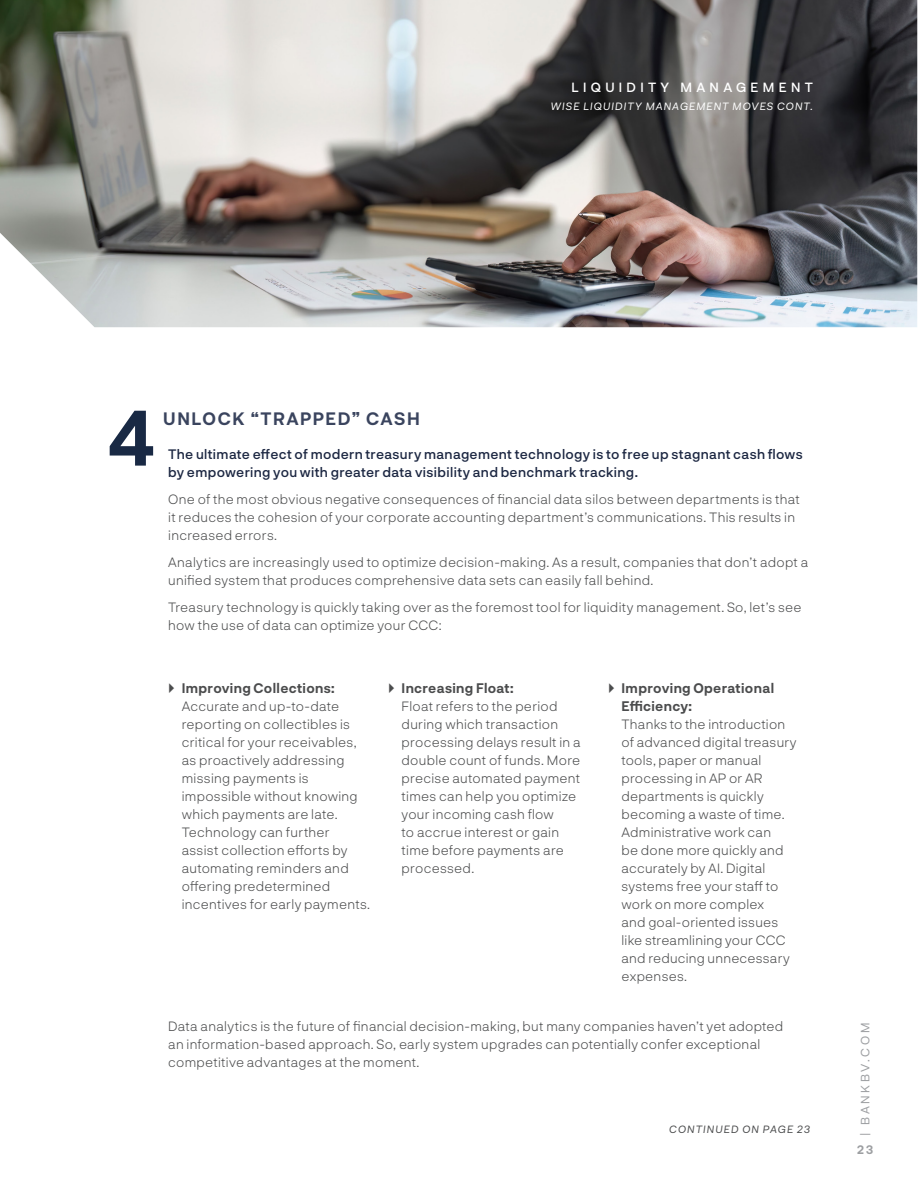
<style>
.page{position:relative;width:918px;height:1188px;background:#fff}
.page>*{position:absolute;margin:0;border:0;box-sizing:border-box;transform-origin:0 0}
.t1{font:700 76.2px "Neurial Grotesk";color:#192944}
.t2{font:700 17.55px "Neurial Grotesk";letter-spacing:.085em;color:#3a445e}
.body_copy{font:300 13.5px/18px "Neurial Grotesk";letter-spacing:.02em;color:#4b4c4d}
.body_copy-2{font:500 13.5px/18px "Neurial Grotesk";letter-spacing:.025em;color:#1c2742}
.t3{font:500 13.2px "Neurial Grotesk";letter-spacing:.33em;color:#fff}
.t4{font:12px "Neurial Grotesk";letter-spacing:.225em;color:#9d9fa2}
.t5{font:700 12px "Neurial Grotesk";color:#9d9fa2}
.Continued_Text{font:italic 10.5px "Neurial Grotesk";letter-spacing:.105em;color:#fff}
.Continued_Text-2{font:italic 10.5px "Neurial Grotesk";letter-spacing:.105em;color:#4b4c4d}
.s1{font-weight:700}
</style>
<div class="page">
<img style="left:0;top:0;width:917px;height:327px">
<p class="t3" style="left:572px;top:77px;width:243px">LIQUIDITY MANAGEMENT</p>
<p class="Continued_Text" style="left:551px;top:99px;width:264px">WISE LIQUIDITY MANAGEMENT MOVES CONT.</p>
<h3 class="t1" style="left:108px;top:383px;width:48px">4</h3>
<h3 class="t2" style="left:163px;top:406px;width:258px">UNLOCK “TRAPPED” CASH</h3>
<p class="body_copy-2" style="left:168px;top:444px;width:636px">The ultimate effect of modern treasury management technology is to free up stagnant cash flows by empowering you with greater data visibility and benchmark tracking.</p>
<p class="body_copy" style="left:168px;top:490px;width:633px">One of the most obvious negative consequences of financial data silos between departments is that it reduces the cohesion of your corporate accounting department’s communications. This results in increased errors.</p>
<p class="body_copy" style="left:168px;top:553px;width:642px">Analytics are increasingly used to optimize decision-making. As a result, companies that don’t adopt a unified system that produces comprehensive data sets can easily fall behind.</p>
<p class="body_copy" style="left:168px;top:598px;width:635px">Treasury technology is quickly taking over as the foremost tool for liquidity management. So, let’s see how the use of data can optimize your CCC:</p>
<p class="body_copy" style="left:182px;top:679px;width:190px"><span class="s1">Improving Collections:<br></span>Accurate and up-to-date reporting on collectibles is critical for your receivables, as proactively addressing missing payments is impossible without knowing which payments are late.<br>Technology can further<br>assist collection efforts by automating reminders and offering predetermined incentives for early payments.</p>
<p class="body_copy" style="left:402px;top:679px;width:181px"><span class="s1">Increasing Float:<br></span>Float refers to the period during which transaction processing delays result in a double count of funds. More precise automated payment times can help you optimize your incoming cash flow<br>to accrue interest or gain time before payments are processed.</p>
<p class="body_copy" style="left:622px;top:679px;width:177px"><span class="s1">Improving Operational<br>Efficiency:<br></span>Thanks to the introduction of advanced digital treasury tools, paper or manual processing in AP or AR departments is quickly becoming a waste of time.<br>Administrative work can<br>be done more quickly and accurately by AI. Digital systems free your staff to work on more complex<br>and goal-oriented issues like streamlining your CCC and reducing unnecessary expenses.</p>
<p class="body_copy" style="left:168px;top:1017px;width:617px">Data analytics is the future of financial decision-making, but many companies haven’t yet adopted an information-based approach. So, early system upgrades can potentially confer exceptional competitive advantages at the moment.</p>
<p class="Continued_Text-2" style="left:669px;top:1122px;width:142px">CONTINUED ON PAGE 23</p>
<p class="t4" style="left:857px;top:1136px;width:115px;rotate:-90deg">| BANKBV.COM</p>
<p class="t5" style="left:857px;top:1141px;width:17px">23</p>
</div>
